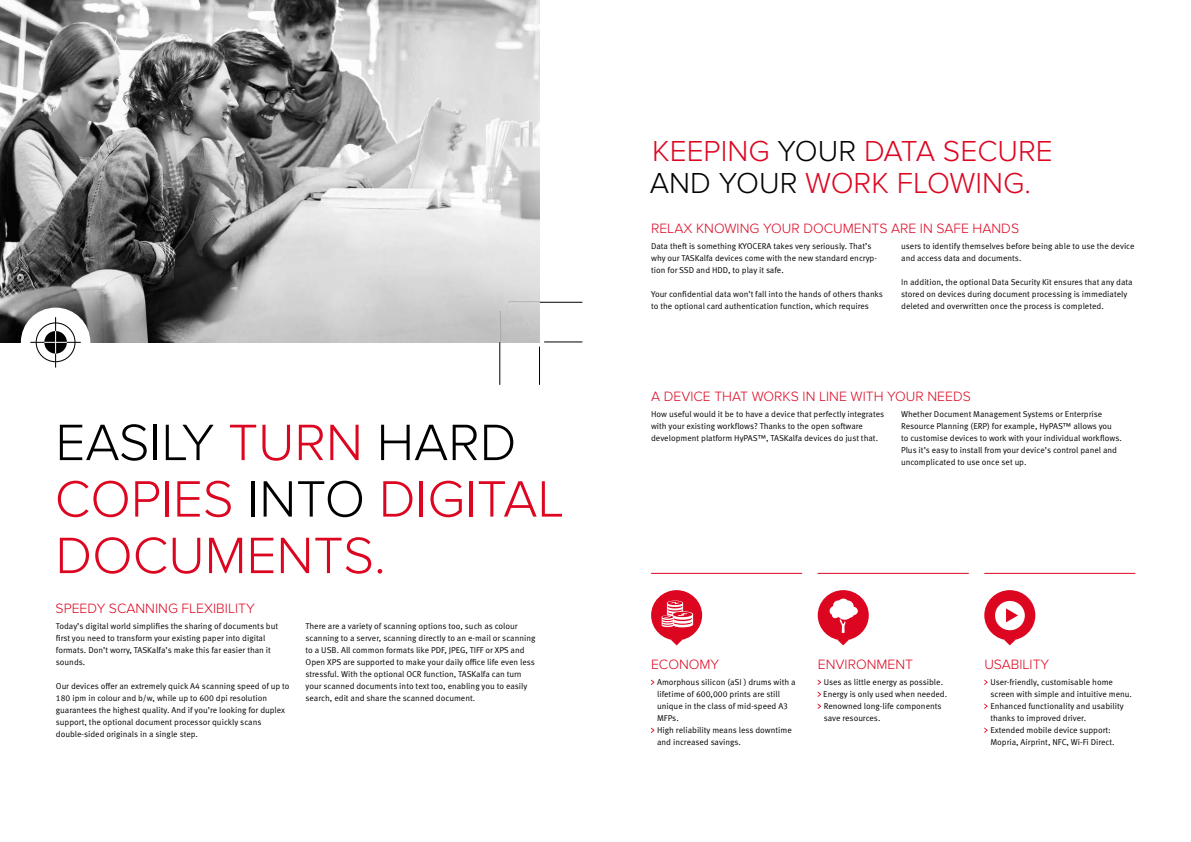
<style>
.page{position:relative;width:1191px;height:842px;background:#fff}
.page>*{position:absolute;margin:0;border:0;box-sizing:border-box;transform-origin:0 0}
.t1{font:300 53px/56.5px "Proxima Nova";color:#dc0621}
.t2{font:300 30px/32px "Proxima Nova";color:#dc0621}
.t3{font:300 14px "Proxima Nova";color:#dc0621}
.t4{font:8.5px/12px "Meta Pro Norm";color:#000}
.s1{color:#000}
</style>
<div class="page">
<img style="left:0;top:0;width:540px;height:342px">
<svg style="left:651px;top:679px;width:3px;height:6px"></svg>
<svg style="left:651px;top:727px;width:3px;height:6px"></svg>
<svg style="left:817px;top:679px;width:4px;height:6px"></svg>
<svg style="left:817px;top:691px;width:4px;height:6px"></svg>
<svg style="left:817px;top:703px;width:4px;height:6px"></svg>
<svg style="left:984px;top:679px;width:3px;height:6px"></svg>
<svg style="left:984px;top:703px;width:3px;height:6px"></svg>
<svg style="left:984px;top:727px;width:3px;height:6px"></svg>
<hr style="left:544px;top:342px;width:38px;height:1px;background:#000">
<hr style="left:539px;top:347px;width:1px;height:38px;background:#000">
<hr style="left:509px;top:302px;width:73px;height:1px;background:#000">
<hr style="left:509px;top:302px;width:31px;height:1px;background:#fff">
<hr style="left:499px;top:311px;width:1px;height:74px;background:#000">
<hr style="left:499px;top:311px;width:1px;height:31px;background:#fff">
<div style="left:21px;top:308px;width:69px;height:69px;background:#fff;border-radius:50%"></div>
<div style="left:36px;top:322px;width:40px;height:40px;border:1px solid #000;border-radius:50%"></div>
<hr style="left:55px;top:317px;width:1px;height:50px;background:#000">
<hr style="left:30px;top:342px;width:51px;height:1px;background:#000">
<svg style="left:44px;top:331px;width:23px;height:23px"></svg>
<div style="left:651px;top:590px;width:51px;height:50px;background:#dc0621;border-radius:50%"></div>
<svg style="left:670px;top:639px;width:12px;height:6px"></svg>
<svg style="left:661px;top:601px;width:32px;height:26px"></svg>
<div style="left:817px;top:590px;width:51px;height:50px;background:#dc0621;border-radius:50%"></div>
<svg style="left:829px;top:599px;width:29px;height:34px"></svg>
<svg style="left:837px;top:639px;width:12px;height:6px"></svg>
<div style="left:984px;top:590px;width:51px;height:50px;background:#dc0621;border-radius:50%"></div>
<svg style="left:1003px;top:639px;width:12px;height:6px"></svg>
<div style="left:995px;top:601px;width:29px;height:29px;background:#fff;border-radius:50%"></div>
<svg style="left:1006px;top:608px;width:12px;height:14px"></svg>
<hr style="left:651px;top:573px;width:151px;height:1px;background:#dc0621">
<hr style="left:817px;top:573px;width:151px;height:1px;background:#dc0621">
<hr style="left:984px;top:573px;width:151px;height:1px;background:#dc0621">
<h1 class="t1" style="left:55px;top:415px;width:511px"><span class="s1">EASILY</span> TURN <span class="s1">HARD<br></span>COPIES <span class="s1">INTO</span> DIGITAL<br>DOCUMENTS.</h1>
<h3 class="t3" style="left:56px;top:600px;width:63px">SPEEDY SCANNIN</h3>
<h3 class="t3" style="left:168px;top:600px;width:21px">G FLEXIBILIT</h3>
<h3 class="t3" style="left:246px;top:600px;width:10px">Y</h3>
<p class="t4" style="left:56px;top:620px;width:224px">Today’s digital world simplifies the sharing of documents but first you need to transform your existing paper into digital formats. Don’t worry, TASKalfa’s make this far easier than it sounds.</p>
<p class="t4" style="left:56px;top:680px;width:235px">Our devices offer an extremely quick A4 scanning speed of up to 180 ipm in colour and b/w, while up to 600 dpi resolution guarantees the highest quality. And if you’re looking for duplex support, the optional document processor quickly scans double-sided originals in a single step.</p>
<p class="t4" style="left:305px;top:620px;width:231px">There are a variety of scanning options too, such as colour scanning to a server, scanning directly to an e-mail or scanning to a USB. All common formats like PDF, JPEG, TIFF</p>
<p class="t4" style="left:305px;top:644px;width:231px;text-indent:180px">or XPS and<br>Open XPS are supported to make your daily office life even less stressful. With the optional OCR</p>
<p class="t4" style="left:305px;top:668px;width:223px;text-indent:118px">function, TASKalfa can turn your scanned documents into text too, enabling you to easily search, edit and share the scanned document.</p>
<h2 class="t2" style="left:650px;top:135px;width:404px">KEEPING <span class="s1">YOUR</span> DATA SECURE<br><span class="s1">AND YOUR</span> WORK FLOWING.</h2>
<h3 class="t3" style="left:651px;top:220px;width:369px">RELAX KNOWING YOUR DOCUMENTS ARE IN SAFE HANDS</h3>
<p class="t4" style="left:651px;top:240px;width:227px">Data theft is something KYOCERA takes very seriously. That’s why our TAS Kalfa devices come with the new standard encryp&shy;tion for SSD and HDD, to play it safe.</p>
<p class="t4" style="left:651px;top:288px;width:233px">Your confidential data won’t fall into the hands of others thanks to the optional card authentication function, which requires</p>
<p class="t4" style="left:901px;top:240px;width:235px">users to identify themselves before being able to use the device and access data and documents.</p>
<p class="t4" style="left:901px;top:276px;width:233px">I n addition, the optional Data Security Kit ensures that any data stored on devices during document processing is immediately deleted and overwritten once the process is completed.</p>
<h3 class="t3" style="left:651px;top:388px;width:321px">A DEVICE THAT WORKS IN LINE WITH YOUR NEEDS</h3>
<p class="t4" style="left:651px;top:408px;width:235px">How useful would it be to have a device that perfectly integrates with your existing workflows? Thanks to the open software development platform HyPAS™, TAS Kalfa devices do just that.</p>
<p class="t4" style="left:901px;top:408px;width:222px">Whether Document Management Systems or Enterprise Resource Planning (ERP) for example, HyPAS™ allows you<br>to customise devices to work with your individual workflows.<br>Plus it’s easy to install from your device’s control panel and uncomplicated to use once set up.</p>
<h3 class="t3" style="left:651px;top:656px;width:69px">ECONOMY</h3>
<h3 class="t3" style="left:818px;top:656px;width:97px">ENVIRONMENT</h3>
<h3 class="t3" style="left:984px;top:656px;width:66px">USABILITY</h3>
<p class="t4" style="left:657px;top:676px;width:140px">Amorphous silicon (aSI ) drums with a lifetime of 600,000 prints are still unique in the class of mid-speed A3<br>MFPs.<br>High reliability means less downtime and increased savings.</p>
<p class="t4" style="left:823px;top:676px;width:125px">Uses as little energy as possible.<br>Energy is only used when needed.<br>Renowned long-life components save resources.</p>
<p class="t4" style="left:990px;top:676px;width:143px">User-friendly, customisable home screen with simple and intuitive menu.<br>Enhanced functionality and usability thanks to improved driver.<br>Extended mobile device support:<br>Mopria, Airprint, NFC, Wi-Fi Direct.</p>
</div>
